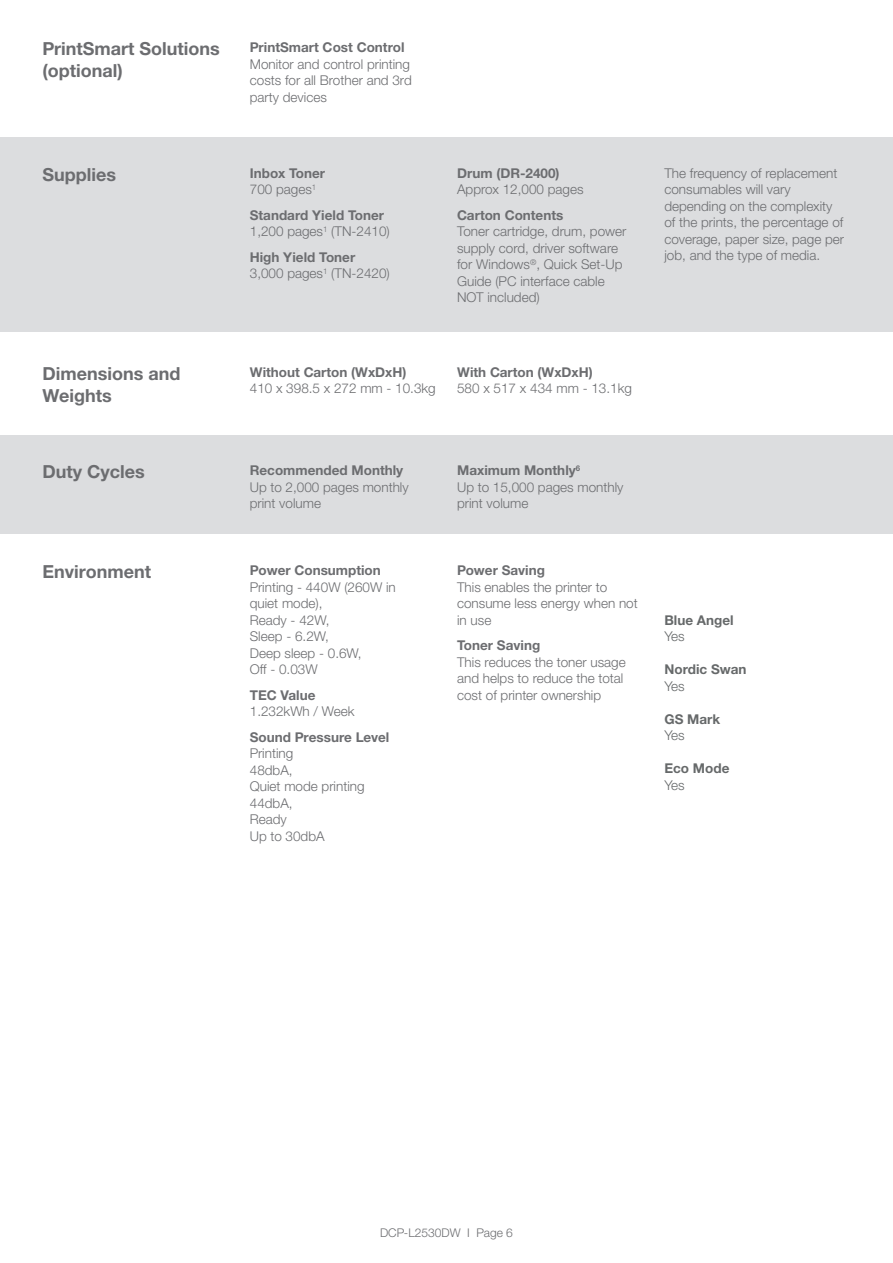
<style>
.page{position:relative;width:893px;height:1263px;background:#fff}
.page>*{position:absolute;margin:0;border:0;box-sizing:border-box;transform-origin:0 0}
.t1{font:700 18px/21.6px "Helvetica Neue LTW1 G";color:#6c6d70}
.t2{font:300 13.5px/16.5px "Helvetica Neue LTW1 G";color:#6c6d70}
.t3{font:700 13.5px "Helvetica Neue LTW1 G";color:#6c6d70}
.t4{font:700 13.5px "Helvetica Neue LTW1 G";color:#66696a}
.t5{font:300 13.5px "Helvetica Neue LTW1 G";letter-spacing:-.05em;color:#66696a}
.t6{font:300 12px "Helvetica Neue LTW1 G";color:#6c6d70}
</style>
<div class="page">
<div style="left:0;top:137px;width:893px;height:194px;background:#dcdddf"></div>
<div style="left:0;top:435px;width:893px;height:99px;background:#dcdddf"></div>
<p class="t1" style="left:43px;top:38px;width:179px">PrintSmart Solutions</p>
<p class="t1" style="left:43px;top:60px;width:82px">(optional)</p>
<p class="t3" style="left:250px;top:39px;width:156px">PrintSmart Cost Control</p>
<p class="t2" style="left:250px;top:56px;width:163px">Monitor and control printing costs for all Brother and 3rd party devices</p>
<p class="t1" style="left:43px;top:164px;width:75px">Supplies</p>
<p class="t3" style="left:250px;top:165px;width:77px">Inbox Toner</p>
<p class="t2" style="left:250px;top:181px;width:68px">700 pages<sup>1</sup></p>
<p class="t3" style="left:250px;top:207px;width:136px">Standard Yield Toner</p>
<p class="t2" style="left:250px;top:223px;width:141px">1,200 pages<sup>1</sup> (TN-2410)</p>
<p class="t3" style="left:250px;top:249px;width:107px">High Yield Toner</p>
<p class="t2" style="left:250px;top:265px;width:141px">3,000 pages<sup>1</sup> (TN-2420)</p>
<p class="t3" style="left:457px;top:165px;width:104px">Drum (DR-2400)</p>
<p class="t2" style="left:457px;top:181px;width:128px">Approx 12,000 pages</p>
<p class="t3" style="left:457px;top:207px;width:108px">Carton Contents</p>
<p class="t2" style="left:457px;top:223px;width:171px">Toner cartridge, drum, power supply cord, driver software</p>
<p class="t2" style="left:457px;top:256px;width:167px">for Windows<sup>®</sup>, Quick Set-Up<br>Guide (PC interface cable</p>
<p class="t2" style="left:457px;top:289px;width:84px">NOT included)</p>
<p class="t1" style="left:43px;top:363px;width:139px">Dimensions and<br>Weights</p>
<p class="t3" style="left:250px;top:364px;width:158px">Without Carton (WxDxH)</p>
<p class="t2" style="left:250px;top:380px;width:187px">410 x 398.5 x 272 mm - 10.3kg</p>
<p class="t3" style="left:457px;top:364px;width:137px">With Carton (WxDxH)</p>
<p class="t2" style="left:457px;top:380px;width:176px">580 x 517 x 434 mm - 13.1kg</p>
<p class="t1" style="left:43px;top:461px;width:104px">Duty Cycles</p>
<p class="t3" style="left:250px;top:462px;width:155px">Recommended Monthly</p>
<p class="t2" style="left:250px;top:478px;width:160px">Up to 2,000 pages monthly print volume</p>
<p class="t1" style="left:43px;top:561px;width:110px">Environment</p>
<p class="t3" style="left:250px;top:562px;width:133px">Power Consumption</p>
<p class="t2" style="left:250px;top:578px;width:148px">Printing - 440W (260W in</p>
<p class="t2" style="left:250px;top:595px;width:74px">quiet mode),</p>
<p class="t2" style="left:250px;top:611px;width:81px">Ready - 42W,</p>
<p class="t2" style="left:250px;top:628px;width:81px">Sleep - 6.2W,</p>
<p class="t2" style="left:250px;top:644px;width:113px">Deep sleep - 0.6W,</p>
<p class="t2" style="left:250px;top:661px;width:69px">Off - 0.03W</p>
<p class="t3" style="left:250px;top:686px;width:67px">TEC Value</p>
<p class="t2" style="left:250px;top:703px;width:106px">1.232kWh / Week</p>
<p class="t3" style="left:250px;top:728px;width:141px">Sound Pressure Level</p>
<p class="t2" style="left:250px;top:745px;width:45px">Printing</p>
<p class="t2" style="left:250px;top:761px;width:44px">48dbA,</p>
<p class="t2" style="left:250px;top:778px;width:116px">Quiet mode printing</p>
<p class="t2" style="left:250px;top:794px;width:44px">44dbA,</p>
<p class="t2" style="left:250px;top:811px;width:39px">Ready</p>
<p class="t2" style="left:250px;top:827px;width:76px">Up to 30dbA</p>
<p class="t3" style="left:457px;top:462px;width:125px">Maximum Monthly<sup>6</sup></p>
<p class="t2" style="left:457px;top:478px;width:168px">Up to 15,000 pages monthly print volume</p>
<p class="t3" style="left:457px;top:562px;width:89px">Power Saving</p>
<p class="t2" style="left:457px;top:578px;width:182px">This enables the printer to consume less energy when not in use</p>
<p class="t3" style="left:457px;top:637px;width:85px">Toner Saving</p>
<p class="t2" style="left:457px;top:653px;width:170px">This reduces the toner usage and helps to reduce the total cost of printer ownership</p>
<p class="t2" style="left:664px;top:165px;width:174px">The frequency of replacement consumables will vary</p>
<p class="t2" style="left:664px;top:198px;width:181px">depending on the complexity of the prints, the percentage of coverage, paper size, page per job, and the type of media.</p>
<p class="t4" style="left:664px;top:611px;width:71px">Blue Angel</p>
<p class="t5" style="left:664px;top:628px;width:22px">Yes</p>
<p class="t4" style="left:664px;top:661px;width:84px">Nordic Swan</p>
<p class="t5" style="left:664px;top:677px;width:22px">Yes</p>
<p class="t4" style="left:664px;top:710px;width:57px">GS Mark</p>
<p class="t5" style="left:664px;top:727px;width:22px">Yes</p>
<p class="t4" style="left:664px;top:760px;width:66px">Eco Mode</p>
<p class="t5" style="left:664px;top:776px;width:22px">Yes</p>
<p class="t6" style="left:380px;top:1226px;width:134px">DCP-L2530DW I Page 6</p>
</div>
